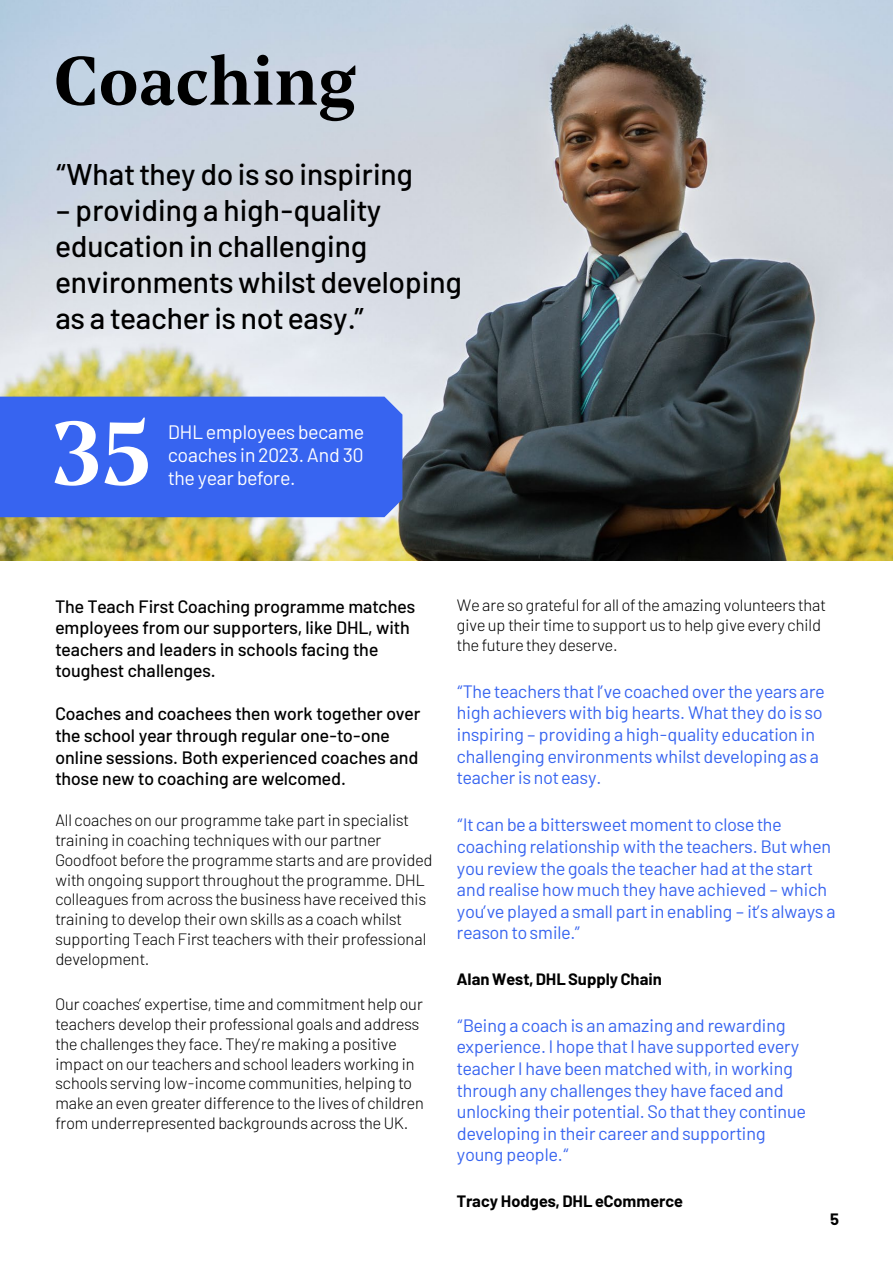
<style>
.page{position:relative;width:893px;height:1263px;background:#fff}
.page>*{position:absolute;margin:0;border:0;box-sizing:border-box;transform-origin:0 0}
.t1{font:600 88.5px "Noe Text";color:#fff}
.t2{font:600 67.5px "Noe Text";color:#000}
.t3{font:500 30px/36px "Barlow";color:#000}
.t4{font:19.5px/23.4px "Barlow";color:#fff;text-align:justify}
.t5{font:18px/21.6px "Barlow";color:#3764f0}
.t6{font:500 18px/21.6px "Barlow";color:#000}
.t7{font:300 16.5px/19.8px "Barlow";color:#000}
.t8{font:700 16.5px "Barlow";color:#000}
</style>
<div class="page">
<img style="left:0;top:0;width:893px;height:560px">
<div style="left:0;top:397px;width:402px;height:120px;background:#3764f0"></div>
<h2 class="t2" style="left:54px;top:31px;width:304px">Coaching</h2>
<h3 class="t3" style="left:55px;top:154px;width:359px">“What they do is so inspiring</h3>
<h3 class="t3" style="left:55px;top:190px;width:408px">– providing a high-quality education in challenging environments whilst developing as a teacher is not easy.”</h3>
<h1 class="t1" style="left:52px;top:387px;width:100px">35</h1>
<p class="t4" style="left:168px;top:418px;width:197px">DHL employees became coaches in 2023. And 30 the year before.</p>
<p class="t6" style="left:55px;top:594px;width:361px">The Teach First Coaching programme matches employees from our supporters, like DHL, with teachers and leaders in schools facing the toughest challenges.</p>
<p class="t6" style="left:55px;top:702px;width:366px">Coaches and coachees then work together over the school year through regular one-to-one online sessions. Both experienced coaches and those new to coaching are welcomed.</p>
<p class="t7" style="left:55px;top:809px;width:379px">All coaches on our programme take part in specialist training in coaching techniques with our partner Goodfoot before the programme starts and are provided with ongoing support throughout the programme. DHL colleagues from across the business have received this training to develop their own skills as a coach whilst supporting Teach First teachers with their professional development.</p>
<p class="t7" style="left:55px;top:993px;width:370px">Our coaches’ expertise, time and commitment help our teachers develop their professional goals and address the challenges they face. They’re making a positive impact on our teachers and school leaders working in schools serving low-income communities, helping to make an even greater difference to the lives of children from underrepresented backgrounds across the UK.</p>
<p class="t7" style="left:457px;top:594px;width:370px">We are so grateful for all of the amazing volunteers that give up their time to support us to help give every child the future they deserve.</p>
<p class="t5" style="left:457px;top:679px;width:369px">“The teachers that I’ve coached over the years are high achievers with big hearts. What they do is so inspiring – providing a high-quality education in challenging environments whilst developing as a teacher is not easy.</p>
<p class="t5" style="left:457px;top:813px;width:380px">“It can be a bittersweet moment to close the coaching relationship with the teachers. But when you review the goals the teacher had at the start and realise how much they have achieved – which you’ve played a small part in enabling – it’s always a reason to smile.”</p>
<p class="t8" style="left:457px;top:966px;width:207px">Alan West, DHL Supply Chain</p>
<p class="t5" style="left:457px;top:1013px;width:351px">“Being a coach is an amazing and rewarding experience. I hope that I have supported every teacher I have been matched with, in working through any challenges they have faced and unlocking their potential. So that they continue developing in their career and supporting young people.“</p>
<p class="t8" style="left:457px;top:1188px;width:228px">Tracy Hodges, DHL eCommerce</p>
<p class="t8" style="left:830px;top:1207px;width:10px">5</p>
</div>
